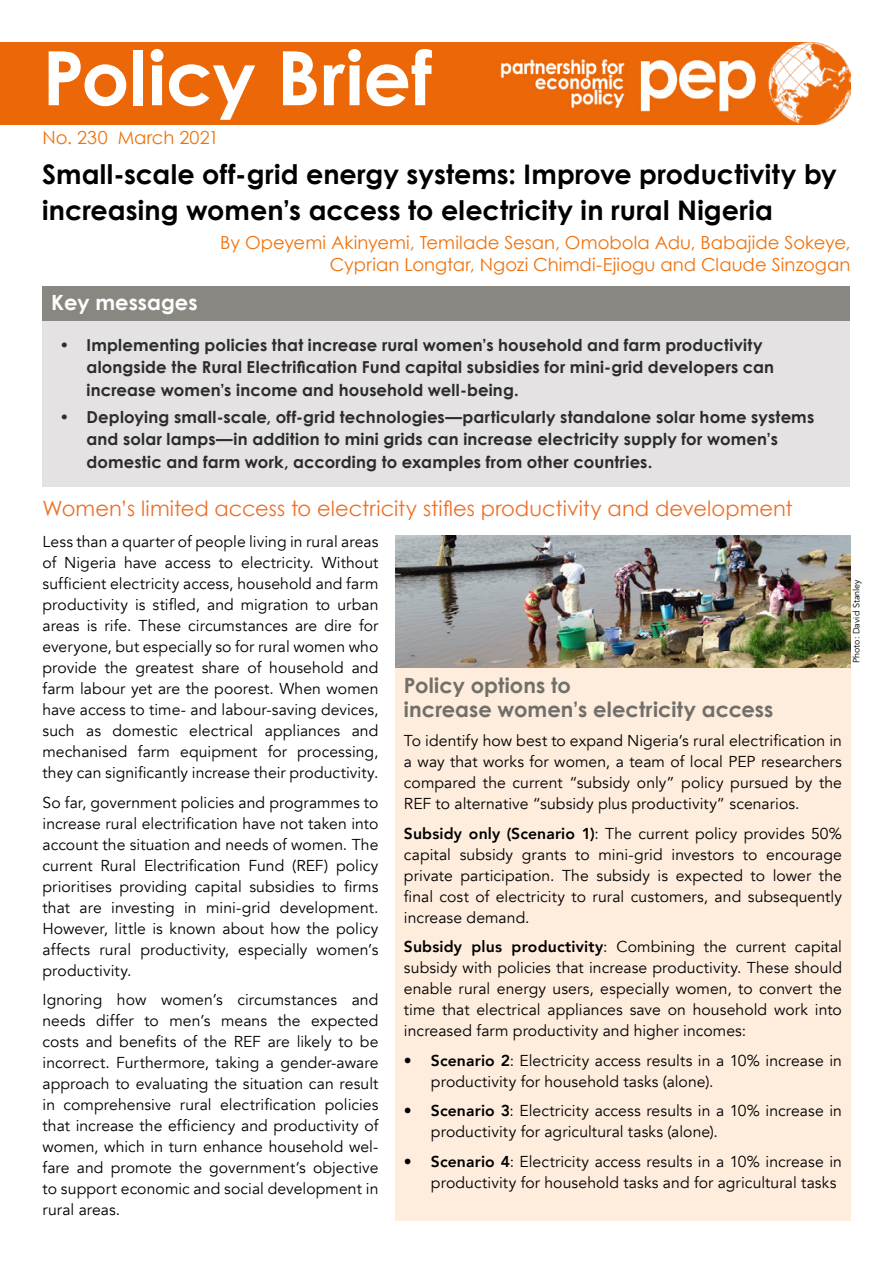
<style>
.page{position:relative;width:893px;height:1263px;background:#fff}
.page>*{position:absolute;margin:0;border:0;box-sizing:border-box;transform-origin:0 0}
.t1{font:700 75px "Century Gothic";color:#fff}
.t2{font:700 27px/36px "Century Gothic";letter-spacing:.005em;color:#000}
.t3{font:21px "Century Gothic";color:#ed6f27}
.t4{font:700 21px/24px "Century Gothic";color:#706f69}
.t5{font:700 21px "Century Gothic";color:#fff}
.t6{font:18px/22.5px "Century Gothic";letter-spacing:.005em;color:#ee720e;text-align:right}
.t7{font:18px "Century Gothic";letter-spacing:.005em;color:#ee720a}
.t8{font:700 16.5px/22.5px "Century Gothic";letter-spacing:.01em;color:#000}
.t9{font:15.75px/21px "Avenir";letter-spacing:.005em;color:#000;text-align:justify}
.t10{font:9px "Avenir";color:#000}
.s1{font-weight:800}
</style>
<div class="page">
<div style="left:43px;top:287px;width:807px;height:199px;background:#dfdddc"></div>
<div style="left:43px;top:286px;width:806px;height:35px;background:#888782"></div>
<img style="left:0;top:43px;width:850px;height:81px">
<div style="left:395px;top:668px;width:455px;height:552px;background:#feecdd"></div>
<img style="left:395px;top:535px;width:455px;height:132px">
<h1 class="t1" style="left:43px;top:31px;width:391px">Policy Brief</h1>
<p class="t7" style="left:43px;top:126px;width:178px">No. 230 March 2021</p>
<h2 class="t2" style="left:42px;top:156px;width:796px">Small-scale off-grid energy systems: Improve productivity by increasing women’s access to electricity in rural Nigeria</h2>
<h3 class="t5" style="left:51px;top:289px;width:148px">Key messages</h3>
<p class="t6" style="left:220px;top:231px;width:632px">By Opeyemi Akinyemi, Temilade Sesan, Omobola Adu, Babajide Sokeye,<br>Cyprian Longtar, Ngozi Chimdi-Ejiogu and Claude Sinzogan</p>
<p class="t8" style="left:87px;top:333px;width:689px;text-indent:-27px">• Implementing policies that increase rural women’s household and farm productivity alongside the Rural Electrification Fund capital subsidies for mini-grid developers can increase women’s income and household well-being.</p>
<p class="t8" style="left:87px;top:405px;width:729px;text-indent:-27px">• Deploying small-scale, off-grid technologies—particularly standalone solar home systems and solar lamps—in addition to mini grids can increase electricity supply for women’s domestic and farm work, according to examples from other countries.</p>
<h3 class="t3" style="left:43px;top:495px;width:752px">Women’s limited access to electricity stifles productivity and development</h3>
<p class="t9" style="left:43px;top:532px;width:337px">Less than a quarter of people living in rural areas of Nigeria have access to electricity. Without sufficient electricity access, household and farm productivity is stifled, and migration to urban areas is rife. These circumstances are dire for everyone, but especially so for rural women who provide the greatest share of household and farm labour yet are the poorest. When women have access to time- and labour-saving devices, such as domestic electrical appliances and mechanised farm equipment for processing, they can significantly increase their productivity.</p>
<p class="t9" style="left:43px;top:792px;width:337px">So far, government policies and programmes to increase rural electrification have not taken into account the situation and needs of women. The current Rural Electrification Fund (REF) policy prioritises providing capital subsidies to firms that are investing in mini-grid development.<br>However, little is known about how the policy affects rural productivity, especially women’s productivity.</p>
<p class="t9" style="left:43px;top:990px;width:337px">Ignoring how women’s circumstances and needs differ to men’s means the expected costs and benefits of the REF are likely to be incorrect. Furthermore, taking a gender-aware approach to evaluating the situation can result in comprehensive rural electrification policies that increase the efficiency and productivity of women, which in turn enhance household wel&shy;fare and promote the government’s objective to support economic and social development in rural areas.</p>
<h3 class="t4" style="left:404px;top:672px;width:371px">Policy options to<br>increase women’s electricity access</h3>
<p class="t9" style="left:404px;top:730px;width:439px">To identify how best to expand Nigeria’s rural electrification in a way that works for women, a team of local PEP researchers compared the current “subsidy only” policy pursued by the REF to alternative “subsidy plus productivity” scenarios.</p>
<p class="t9" style="left:404px;top:823px;width:439px"><span class="s1">Subsidy only (Scenario 1)</span>: The current policy provides 50% capital subsidy grants to mini-grid investors to encourage private participation. The subsidy is expected to lower the final cost of electricity to rural customers, and subsequently increase demand.</p>
<p class="t9" style="left:404px;top:936px;width:439px"><span class="s1">Subsidy plus productivity</span>: Combining the current capital subsidy with policies that increase productivity. These should enable rural energy users, especially women, to convert the time that electrical appliances save on household work into increased farm productivity and higher incomes:</p>
<p class="t9" style="left:431px;top:1050px;width:412px;text-indent:-27px"><span class="s1">• Scenario 2</span>: Electricity access results in a 10% increase in productivity for household tasks (alone).</p>
<p class="t9" style="left:431px;top:1100px;width:412px;text-indent:-27px"><span class="s1">• Scenario 3</span>: Electricity access results in a 10% increase in productivity for agricultural tasks (alone).</p>
<p class="t9" style="left:431px;top:1151px;width:412px;text-indent:-27px"><span class="s1">• Scenario 4</span>: Electricity access results in a 10% increase in productivity for household tasks and for agricultural tasks</p>
<p class="t10" style="left:851px;top:663px;width:85px;rotate:-90deg">Photo: David Stanley</p>
</div>
